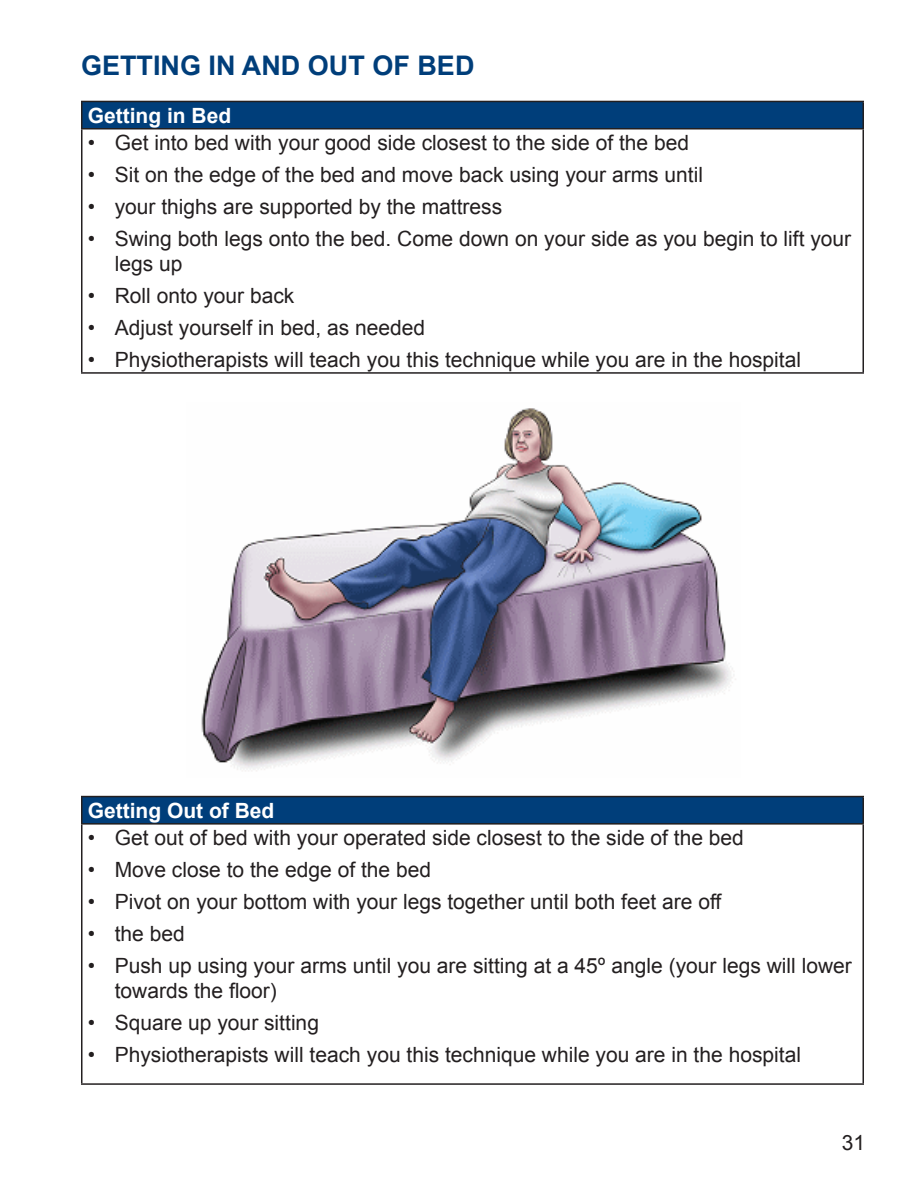
<style>
.page{position:relative;width:918px;height:1188px;background:#fff}
.page>*{position:absolute;margin:0;border:0;box-sizing:border-box;transform-origin:0 0}
.t1{font:700 27px "Arial";color:#003e7a}
.t2{font:21px/25.2px "Arial";color:#231f20}
.t3{font:700 21px "Arial";color:#fff}
</style>
<div class="page">
<div style="left:82px;top:101px;width:781px;height:28px;background:#003e7a"></div>
<hr style="left:81px;top:101px;width:783px;height:1px;background:#231f20">
<svg style="left:81px;top:102px;width:1px;height:26px"></svg>
<hr style="left:862px;top:102px;width:2px;height:26px;background:#231f20">
<hr style="left:81px;top:128px;width:783px;height:2px;background:#231f20">
<hr style="left:81px;top:130px;width:1px;height:242px;background:#231f20">
<hr style="left:862px;top:130px;width:2px;height:242px;background:#231f20">
<hr style="left:81px;top:372px;width:783px;height:2px;background:#231f20">
<img style="left:201px;top:408px;width:535px;height:363px">
<div style="left:82px;top:797px;width:781px;height:27px;background:#003e7a"></div>
<hr style="left:81px;top:796px;width:783px;height:1px;background:#231f20">
<svg style="left:81px;top:797px;width:1px;height:26px"></svg>
<hr style="left:862px;top:797px;width:2px;height:26px;background:#231f20">
<hr style="left:81px;top:823px;width:783px;height:2px;background:#231f20">
<hr style="left:81px;top:825px;width:1px;height:258px;background:#231f20">
<hr style="left:862px;top:825px;width:2px;height:258px;background:#231f20">
<hr style="left:81px;top:1083px;width:783px;height:2px;background:#231f20">
<p class="t1" style="left:81px;top:48px;width:395px">GETTING IN AND OUT OF BED</p>
<p class="t3" style="left:88px;top:102px;width:145px">Getting in Bed</p>
<p class="t2" style="left:88px;top:130px;width:603px">• Get into bed with your good side closest to the side of the bed</p>
<p class="t2" style="left:88px;top:162px;width:617px">• Sit on the edge of the bed and move back using your arms until</p>
<p class="t2" style="left:88px;top:194px;width:416px">• your thighs are supported by the mattress</p>
<p class="t2" style="left:115px;top:226px;width:738px;text-indent:-27px">• Swing both legs onto the bed. Come down on your side as you begin to lift your legs up</p>
<p class="t2" style="left:88px;top:283px;width:208px">• Roll onto your back</p>
<p class="t2" style="left:88px;top:315px;width:339px">• Adjust yourself in bed, as needed</p>
<p class="t2" style="left:88px;top:347px;width:715px">• Physiotherapists will teach you this technique while you are in the hospital</p>
<p class="t3" style="left:88px;top:797px;width:188px">Getting Out of Bed</p>
<p class="t2" style="left:88px;top:825px;width:658px">• Get out of bed with your operated side closest to the side of the bed</p>
<p class="t2" style="left:88px;top:857px;width:345px">• Move close to the edge of the bed</p>
<p class="t2" style="left:88px;top:889px;width:635px">• Pivot on your bottom with your legs together until both feet are off</p>
<p class="t2" style="left:88px;top:921px;width:99px">• the bed</p>
<p class="t2" style="left:115px;top:953px;width:739px;text-indent:-27px">• Push up using your arms until you are sitting at a 45º angle (your legs will lower towards the floor)</p>
<p class="t2" style="left:88px;top:1010px;width:233px">• Square up your sitting</p>
<p class="t2" style="left:88px;top:1042px;width:715px">• Physiotherapists will teach you this technique while you are in the hospital</p>
<p class="t2" style="left:842px;top:1131px;width:25px">31</p>
</div>
